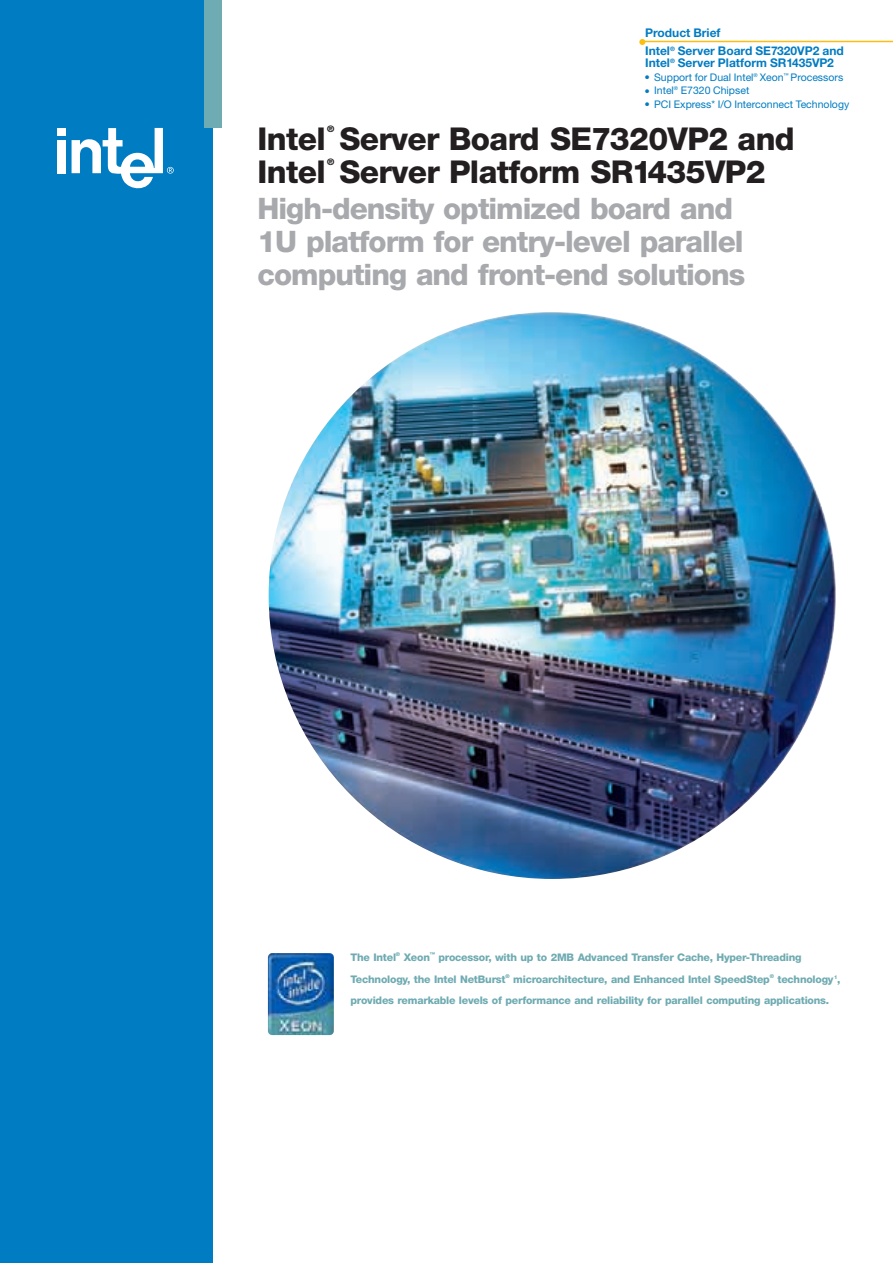
<style>
.page{position:relative;width:893px;height:1263px;background:#fff}
.page>*{position:absolute;margin:0;border:0;box-sizing:border-box;transform-origin:0 0}
.t1{font:800 31.5px "Helvetica Neue";letter-spacing:-.02em;color:#231f20}
.t2{font:800 29.7px/33px "Helvetica Neue";letter-spacing:-.035em;color:#a8a9ad}
.t3{font:700 12px/12px "Helvetica Neue";color:#007cc2}
.t4{font:800 10.5px/21.8px "Helvetica Neue";letter-spacing:-.02em;color:#6fabb2}
.t5{font:10.5px "Helvetica Neue";color:#007cc2}
.t6{font:800 9px "Helvetica Neue";color:#231f20}
</style>
<div class="page">
<div style="left:1px;top:0;width:211px;height:1262px;background:#007cc2"></div>
<div style="left:204px;top:0;width:17px;height:128px;background:#6fabb2"></div>
<img style="left:268px;top:312px;width:568px;height:567px;border-radius:50%">
<div style="left:57px;top:128px;width:8px;height:8px;background:#fff"></div>
<div style="left:57px;top:140px;width:8px;height:33px;background:#fff"></div>
<svg style="left:72px;top:128px;width:102px;height:61px"></svg>
<img style="left:268px;top:953px;width:66px;height:82px">
<hr style="left:641px;top:41px;width:251px;height:1px;background:#fdbe12">
<svg style="left:639px;top:39px;width:6px;height:6px"></svg>
<p class="t3" style="left:645px;top:28px;width:77px">Product Brief</p>
<p class="t3" style="left:645px;top:46px;width:200px">Intel<sup>®</sup> Server Board SE7320VP2 and<br>Intel<sup>®</sup> Server Platform SR1435VP2</p>
<p class="t5" style="left:645px;top:73px;width:199px">● Support for Dual Intel<sup>®</sup> Xeon<sup>™</sup> Processors</p>
<p class="t5" style="left:645px;top:87px;width:106px">● Intel<sup>®</sup> E7320 Chipset</p>
<p class="t5" style="left:645px;top:100px;width:206px">● PCI Express* I/O Interconnect Technology</p>
<p class="t6" style="left:327px;top:126px;width:9px">®</p>
<h1 class="t1" style="left:257px;top:161px;width:510px">Intel Server Platform SR1435VP2</h1>
<h1 class="t1" style="left:257px;top:128px;width:538px">Intel Server Board SE7320VP2 and</h1>
<p class="t6" style="left:327px;top:159px;width:9px">®</p>
<h2 class="t2" style="left:257px;top:195px;width:489px">High-density optimized board and<br>1U platform for entry-level parallel computing and front-end solutions</h2>
<p class="t4" style="left:350px;top:947px;width:491px">The Intel<sup>®</sup> Xeon<sup>™</sup> processor, with up to 2MB Advanced Transfer Cache, Hyper-Threading<br>Technology, the Intel NetBurst<sup>®</sup> microarchitecture, and Enhanced Intel SpeedStep<sup>®</sup> technology<sup>1</sup>, provides remarkable levels of performance and reliability for parallel computing applications.</p>
</div>
